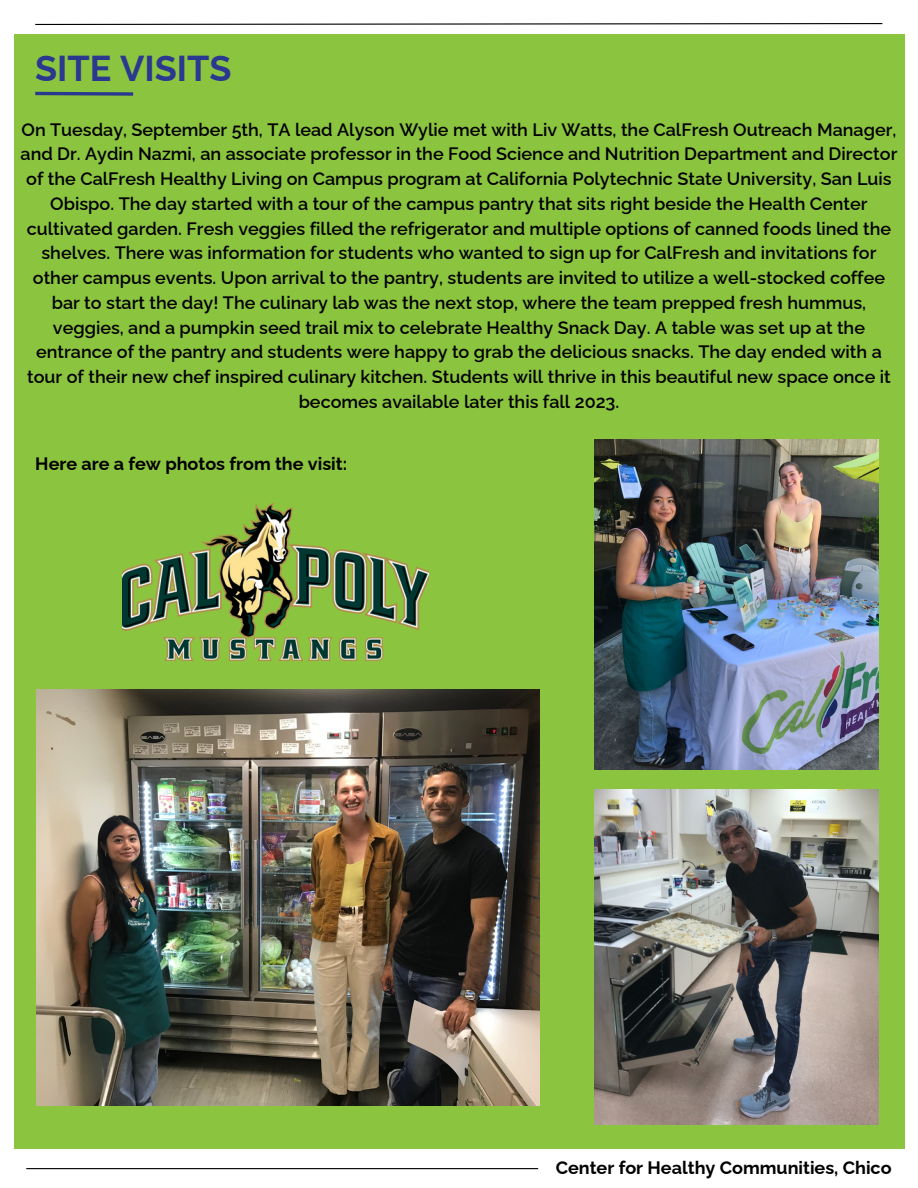
<style>
.page{position:relative;width:918px;height:1188px;background:#fff}
.page>*{position:absolute;margin:0;border:0;box-sizing:border-box;transform-origin:0 0}
.t1{font:700 36px "Raleway";color:#2b388f}
.t2{font:600 18px/24.8px "Raleway";color:#000;text-align:center}
.t3{font:700 18px "Raleway";color:#000}
</style>
<div class="page">
<svg style="left:35px;top:23px;width:848px;height:2px;background:#6f6f6f"></svg>
<div style="left:14px;top:34px;width:891px;height:1115px;background:#8bc53f"></div>
<hr style="left:26px;top:1168px;width:512px;height:1px;background:#000">
<svg style="left:35px;top:91px;width:99px;height:5px"></svg>
<img style="left:36px;top:690px;width:503px;height:416px">
<img style="left:595px;top:790px;width:283px;height:335px">
<img style="left:595px;top:440px;width:283px;height:329px">
<img style="left:123px;top:502px;width:306px;height:159px">
<p class="t1" style="left:35px;top:48px;width:198px">SITE VISITS</p>
<p class="t2" style="left:21px;top:117px;width:878px">On Tuesday, September 5th, TA lead Alyson Wylie met with Liv Watts, the CalFresh Outreach Manager, and Dr. Aydin Nazmi, an associate professor in the Food Science and Nutrition Department and Director of the CalFresh Healthy Living on Campus program at California Polytechnic State University, San Luis Obispo. The day started with a tour of the campus pantry that sits right beside the Health Center cultivated garden. Fresh veggies filled the refrigerator and multiple options of canned foods lined the shelves. There was information for students who wanted to sign up for CalFresh and invitations for other campus events. Upon arrival to the pantry, students are invited to utilize a well-stocked coffee bar to start the day! The culinary lab was the next stop, where the team prepped fresh hummus, veggies, and a pumpkin seed trail mix to celebrate Healthy Snack Day. A table was set up at the entrance of the pantry and students were happy to grab the delicious snacks. The day ended with a tour of their new chef inspired culinary kitchen. Students will thrive in this beautiful new space once it becomes available later this fall 2023.</p>
<p class="t3" style="left:35px;top:453px;width:313px">Here are a few photos from the visit:</p>
<p class="t3" style="left:556px;top:1157px;width:337px">Center for Healthy Communities, Chico</p>
</div>
